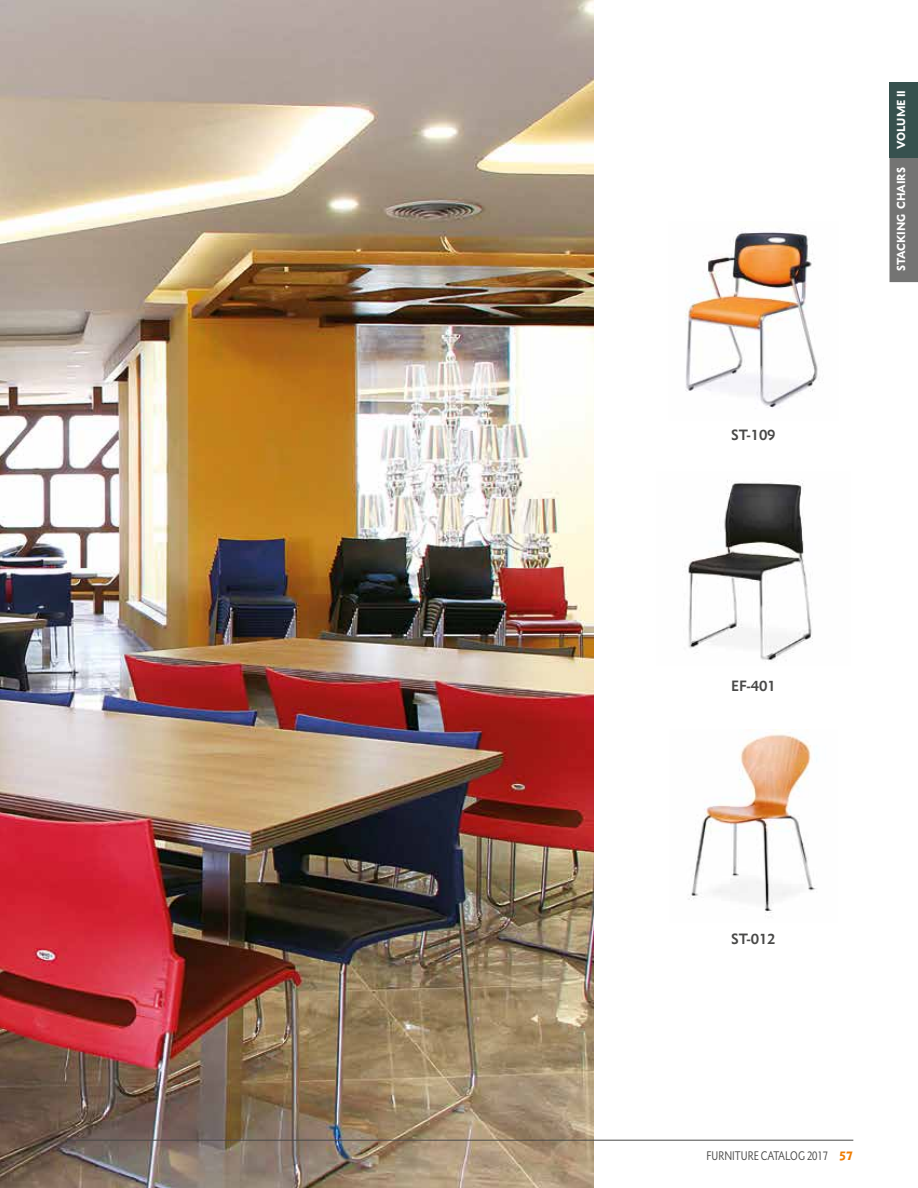
<style>
.page{position:relative;width:918px;height:1188px;background:#fff}
.page>*{position:absolute;margin:0;border:0;box-sizing:border-box;transform-origin:0 0}
.t1{font:700 13.5px "Metro Nova Pro";letter-spacing:-.01em;color:#494948}
.t2{font:condensed 11.25px "Metro Nova Pro";color:#494948}
.t3{font:900 10.5px "Metro Nova Pro";color:#fff}
.s1{font-weight:900;font-stretch:normal;color:#ef7c00}
</style>
<div class="page">
<img style="left:0;top:0;width:594px;height:1188px">
<img style="left:685px;top:231px;width:133px;height:177px">
<img style="left:685px;top:480px;width:128px;height:182px">
<img style="left:688px;top:730px;width:128px;height:183px">
<div style="left:890px;top:158px;width:28px;height:124px;background:#747473"></div>
<div style="left:890px;top:82px;width:28px;height:76px;background:#37514e"></div>
<hr style="left:66px;top:1140px;width:787px;height:1px;background:#494948">
<p class="t1" style="left:731px;top:427px;width:46px">ST-109</p>
<p class="t1" style="left:731px;top:678px;width:46px">EF-401</p>
<p class="t3" style="left:895px;top:149px;width:61px;rotate:-90deg">VOLUME II</p>
<p class="t3" style="left:895px;top:271px;width:105px;rotate:-90deg">STACKING CHAIRS</p>
<p class="t1" style="left:731px;top:931px;width:46px">ST-012</p>
<p class="t2" style="left:707px;top:1149px;width:148px">FURNITURE CATALOG 2017 <span class="s1">57</span></p>
</div>
